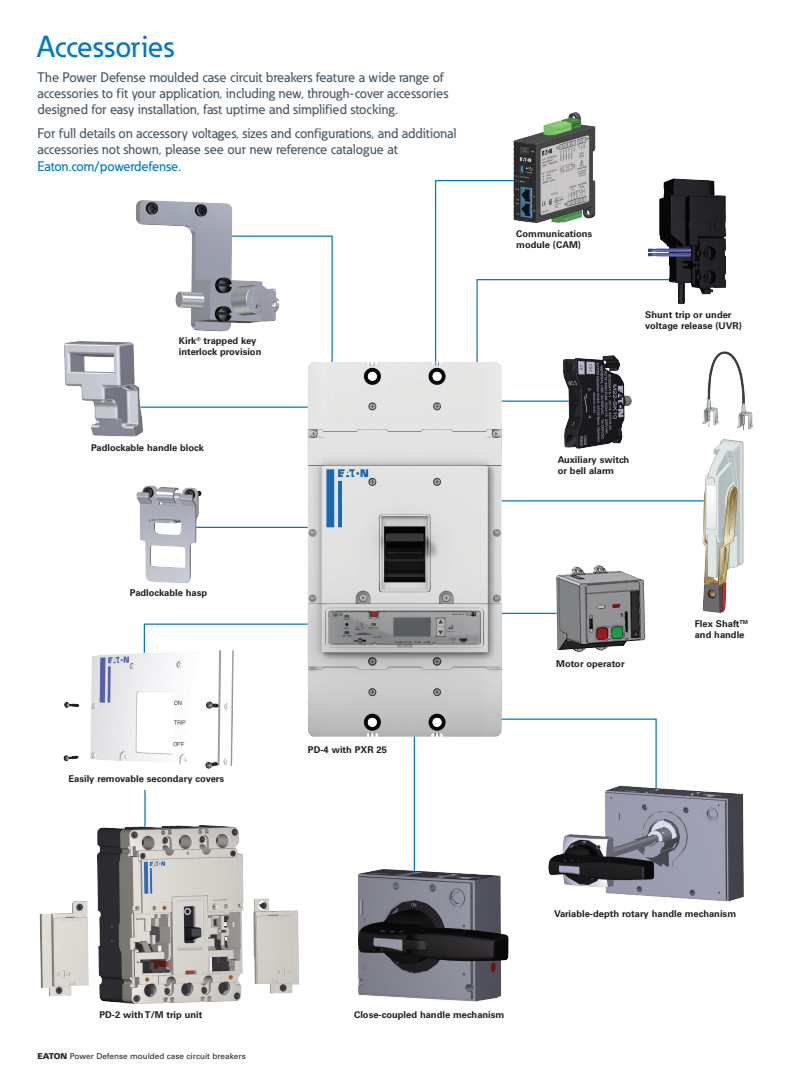
<style>
.page{position:relative;width:810px;height:1080px;background:#fff}
.page>*{position:absolute;margin:0;border:0;box-sizing:border-box;transform-origin:0 0}
._02_Body_Head__8_5_p{font:500 30px "Eaton";color:#007ac2}
._01_Overview__11_pt{font:500 13.75px/16.2px "Eaton";color:#475865}
._05_Caption_Head{font:700 9.38px/11.2px "Univers LT Std";color:#231f20}
._00_Footer_Flush_Rig{font:8.12px "Univers LT Std";color:#231f20}
.s1{color:#007ac2}
.s2{font-weight:900}
</style>
<div class="page">
<svg style="left:143px;top:623px;width:161px;height:23px"></svg>
<svg style="left:505px;top:718px;width:152px;height:60px"></svg>
<svg style="left:280px;top:235px;width:53px;height:124px"></svg>
<svg style="left:435px;top:180px;width:214px;height:179px"></svg>
<hr style="left:460px;top:500px;width:247px;height:2px;background:#007ac2">
<hr style="left:456px;top:401px;width:133px;height:1px;background:#007ac2">
<hr style="left:456px;top:613px;width:133px;height:1px;background:#007ac2">
<hr style="left:192px;top:527px;width:127px;height:1px;background:#007ac2">
<hr style="left:125px;top:407px;width:207px;height:1px;background:#007ac2">
<hr style="left:414px;top:707px;width:1px;height:237px;background:#007ac2">
<hr style="left:144px;top:790px;width:2px;height:121px;background:#007ac2">
<img style="left:558px;top:351px;width:75px;height:98px">
<img style="left:357px;top:865px;width:152px;height:137px">
<img style="left:548px;top:778px;width:196px;height:124px">
<img style="left:688px;top:351px;width:66px;height:262px">
<img style="left:64px;top:341px;width:80px;height:96px">
<img style="left:136px;top:485px;width:69px;height:99px">
<img style="left:136px;top:200px;width:144px;height:132px">
<img style="left:39px;top:901px;width:50px;height:96px">
<img style="left:253px;top:898px;width:46px;height:96px">
<img style="left:97px;top:821px;width:147px;height:183px">
<img style="left:649px;top:178px;width:77px;height:126px">
<img style="left:63px;top:646px;width:171px;height:123px">
<img style="left:511px;top:112px;width:86px;height:112px">
<img style="left:304px;top:359px;width:201px;height:382px">
<img style="left:548px;top:565px;width:98px;height:88px">
<p class="_02_Body_Head__8_5_p" style="left:38px;top:28px;width:138px">Accessories</p>
<p class="_01_Overview__11_pt" style="left:38px;top:69px;width:412px">The Power Defense moulded case circuit breakers feature a wide range of accessories to fit your application, including new, through-cover accessories designed for easy installation, fast uptime and simplified stocking.</p>
<p class="_01_Overview__11_pt" style="left:38px;top:125px;width:421px">For full details on accessory voltages, sizes and configurations, and additional accessories not shown, please see our new reference catalogue at<br><span class="s1">Eaton.com/powerdefense</span>.</p>
<p class="_05_Caption_Head" style="left:179px;top:335px;width:84px">Kirk<sup>®</sup> trapped key interlock provision</p>
<p class="_05_Caption_Head" style="left:91px;top:442px;width:114px">Padlockable handle block</p>
<p class="_05_Caption_Head" style="left:130px;top:587px;width:79px">Padlockable hasp</p>
<p class="_05_Caption_Head" style="left:68px;top:773px;width:157px">Easily removable secondary covers</p>
<p class="_05_Caption_Head" style="left:308px;top:744px;width:80px">PD-4 with PXR 25</p>
<p class="_05_Caption_Head" style="left:516px;top:228px;width:78px">Communications module (CAM)</p>
<p class="_05_Caption_Head" style="left:645px;top:309px;width:98px">Shunt trip or under voltage release (UVR)</p>
<p class="_05_Caption_Head" style="left:558px;top:454px;width:73px">Auxiliary switch or bell alarm</p>
<p class="_05_Caption_Head" style="left:556px;top:658px;width:70px">Motor operator</p>
<p class="_05_Caption_Head" style="left:695px;top:618px;width:55px">Flex Shaft<sup>TM </sup>and handle</p>
<p class="_05_Caption_Head" style="left:99px;top:1010px;width:104px">PD-2 with T/M trip unit</p>
<p class="_00_Footer_Flush_Rig" style="left:38px;top:1051px;width:210px"><span class="s2">EATON</span> Power Defense moulded case circuit breakers</p>
<p class="_05_Caption_Head" style="left:354px;top:1010px;width:152px">Close-coupled handle mechanism</p>
<p class="_05_Caption_Head" style="left:554px;top:908px;width:183px">Variable-depth rotary handle mechanism</p>
</div>
